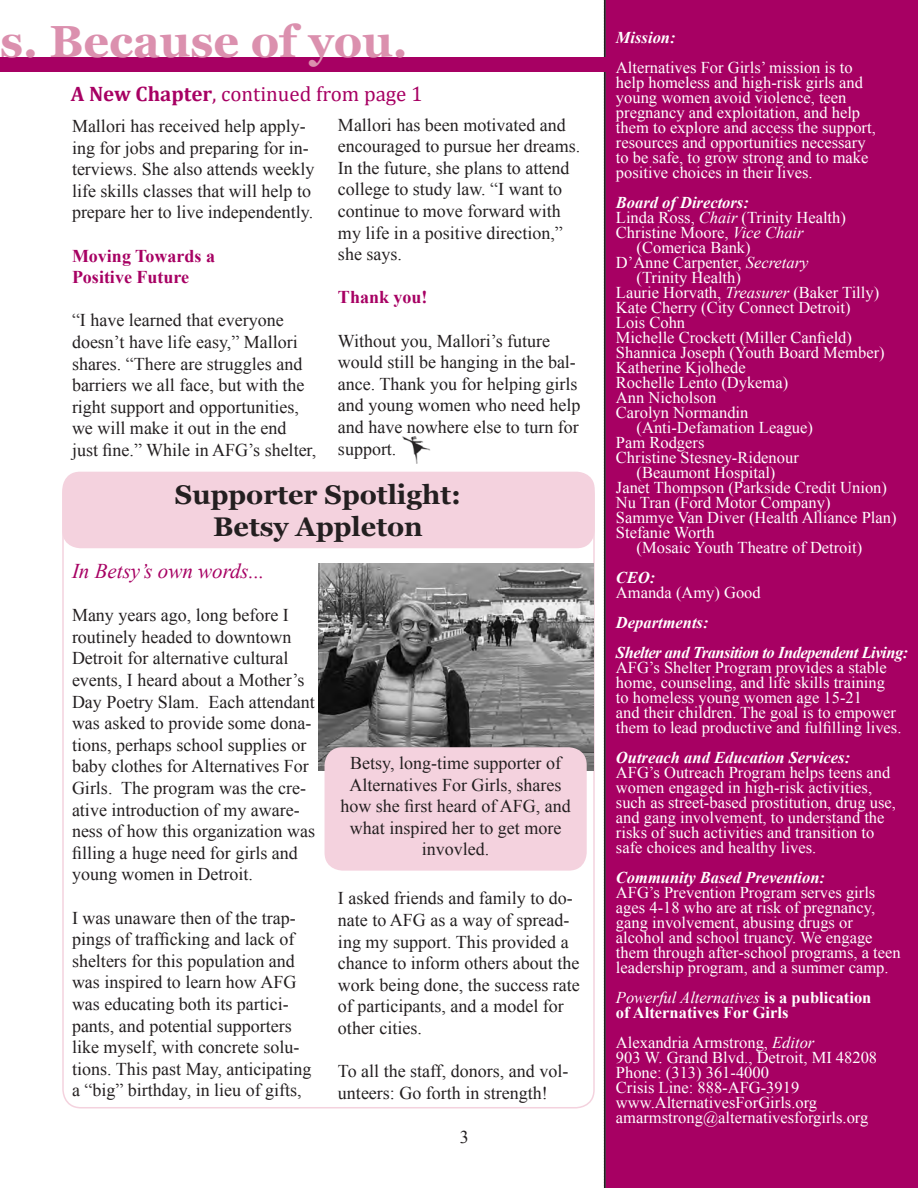
<style>
.page{position:relative;width:918px;height:1188px;background:#fff}
.page>*{position:absolute;margin:0;border:0;box-sizing:border-box;transform-origin:0 0}
.t1{font:700 45px "Georgia";color:#db90ae}
.t2{font:700 27px "Georgia";color:#231f20}
.t3{font:21px "Cambria";color:#a70063}
.t4{font:italic 21px "Times New Roman";color:#a70063}
.t5{font:18px/21.6px "Times New Roman";color:#231f20}
.t6{font:700 18px "Times New Roman";color:#a70063}
.t7{font:16.5px/15px "Times New Roman";color:#fff}
.t8{font:italic 700 16.5px "Times New Roman";color:#fff}
.t9{font:italic 16.5px "Times New Roman";color:#fff}
.t10{font:700 16.5px "Times New Roman";color:#fff}
.s1{font-weight:700}
.s2{font-style:italic}
.s3{font-weight:700;font-style:italic}
.s4{font-weight:700;font-style:normal}
</style>
<div class="page">
<div style="left:604px;top:0;width:314px;height:1188px;background:#a70063"></div>
<div style="left:0;top:57px;width:605px;height:15px;background:#a70063"></div>
<img style="left:402px;top:436px;width:28px;height:27px">
<div style="left:62px;top:472px;width:533px;height:76px;background:#f4d2de;border-radius:18px"></div>
<img style="left:318px;top:563px;width:275px;height:207px">
<div style="left:325px;top:747px;width:262px;height:124px;background:#f4d2de;border-radius:18px"></div>
<h1 class="t1" style="left:0;top:12px;width:409px">s. Because of you.</h1>
<p class="t3" style="left:71px;top:81px;width:354px"><span class="s1">A New Chapter</span>, continued from page 1</p>
<p class="t5" style="left:72px;top:115px;width:244px">Mallori has received help apply&shy;ing for jobs and preparing for in&shy;terviews. She also attends weekly life skills classes that will help to prepare her to live independently.</p>
<p class="t6" style="left:72px;top:243px;width:145px">Moving Towards a</p>
<p class="t6" style="left:72px;top:265px;width:119px">Positive Future</p>
<p class="t5" style="left:72px;top:309px;width:246px">“I have learned that everyone doesn’t have life easy,” Mallori shares. “There are struggles and barriers we all face, but with the right support and opportunities, we will make it out in the end just fine.” While in AFG’s shelter,</p>
<p class="t5" style="left:338px;top:113px;width:244px">Mallori has been motivated and encouraged to pursue her dreams.<br>In the future, she plans to attend college to study law. “I want to continue to move forward with my life in a positive direction,” she says.</p>
<p class="t6" style="left:338px;top:285px;width:91px">Thank you!</p>
<p class="t5" style="left:338px;top:329px;width:244px">Without you, Mallori’s future would still be hanging in the bal&shy;ance. Thank you for helping girls and young women who need help and have nowhere else to turn for support.</p>
<p class="t2" style="left:175px;top:477px;width:288px">Supporter Spotlight:</p>
<p class="t2" style="left:213px;top:509px;width:211px">Betsy Appleton</p>
<p class="t4" style="left:72px;top:556px;width:194px">In Betsy’s own words...</p>
<p class="t5" style="left:72px;top:604px;width:245px">Many years ago, long before I routinely headed to downtown<br>Detroit for alternative cultural events, I heard about a Mother’s<br>Day Poetry Slam. Each attendant was asked to provide some dona&shy;tions, perhaps school supplies or baby clothes for Alternatives For<br>Girls. The program was the cre&shy;ative introduction of my aware&shy;ness of how this organization was filling a huge need for girls and young women in Detroit.</p>
<p class="t5" style="left:72px;top:906px;width:241px">I was unaware then of the trap&shy;pings of trafficking and lack of shelters for this population and was inspired to learn how AFG was educating both its partici&shy;pants, and potential supporters like myself, with concrete solu&shy;tions. This past May, anticipating a “big” birthday, in lieu of gifts,</p>
<p class="t5" style="left:350px;top:752px;width:212px">Betsy, long-time supporter of</p>
<p class="t5" style="left:340px;top:774px;width:232px;text-align:center">Alternatives For Girls, shares how she first heard of AFG, and what inspired her to get more invovled.</p>
<p class="t5" style="left:338px;top:887px;width:243px">I asked friends and family to do&shy;nate to AFG as a way of spread&shy;ing my support. This provided a chance to inform others about the work being done, the success rate of participants, and a model for other cities.</p>
<p class="t5" style="left:338px;top:1060px;width:232px">To all the staff, donors, and vol&shy;unteers: Go forth in strength!</p>
<p class="t5" style="left:460px;top:1126px;width:10px">3</p>
<p class="t8" style="left:616px;top:26px;width:61px">Mission:</p>
<p class="t7" style="left:616px;top:60px;width:238px">Alternatives For Girls’ mission is to</p>
<p class="t7" style="left:616px;top:75px;width:249px">help homeless and high-risk girls and</p>
<p class="t7" style="left:616px;top:90px;width:232px">young women avoid violence, teen</p>
<p class="t7" style="left:616px;top:105px;width:246px">pregnancy and exploitation, and help</p>
<p class="t7" style="left:616px;top:120px;width:261px">them to explore and access the support,</p>
<p class="t7" style="left:616px;top:135px;width:251px">resources and opportunities necessary</p>
<p class="t7" style="left:616px;top:150px;width:254px">to be safe, to grow strong and to make</p>
<p class="t7" style="left:616px;top:165px;width:198px">positive choices in their lives.</p>
<p class="t8" style="left:616px;top:191px;width:134px">Board of Directors:</p>
<p class="t7" style="left:616px;top:210px;width:231px">Linda Ross, <span class="s2">Chair</span> (Trinity Health)</p>
<p class="t7" style="left:637px;top:225px;width:168px;text-indent:-21px">Christine Moore, <span class="s2">Vice Chair </span>(Comerica Bank)</p>
<p class="t7" style="left:637px;top:255px;width:173px;text-indent:-21px">D’Anne Carpenter, <span class="s2">Secretary </span>(Trinity Health)</p>
<p class="t7" style="left:616px;top:285px;width:265px">Laurie Horvath, <span class="s2">Treasurer</span> (Baker Tilly)</p>
<p class="t7" style="left:616px;top:300px;width:236px">Kate Cherry (City Connect Detroit)</p>
<p class="t7" style="left:616px;top:315px;width:71px">Lois Cohn</p>
<p class="t7" style="left:616px;top:330px;width:238px">Michelle Crockett (Miller Canfield)</p>
<p class="t7" style="left:616px;top:345px;width:270px">Shannica Joseph (Youth Board Member)</p>
<p class="t7" style="left:616px;top:360px;width:131px">Katherine Kjolhede</p>
<p class="t7" style="left:616px;top:375px;width:174px">Rochelle Lento (Dykema)</p>
<p class="t7" style="left:616px;top:390px;width:102px">Ann Nicholson</p>
<p class="t7" style="left:637px;top:405px;width:178px;text-indent:-21px">Carolyn Normandin (Anti-Defamation League)</p>
<p class="t7" style="left:616px;top:435px;width:90px">Pam Rodgers</p>
<p class="t7" style="left:616px;top:450px;width:184px;text-align:center">Christine Stesney-Ridenour (Beaumont Hospital)</p>
<p class="t7" style="left:616px;top:480px;width:273px">Janet Thompson (Parkside Credit Union)</p>
<p class="t7" style="left:616px;top:495px;width:216px">Nu Tran (Ford Motor Company)</p>
<p class="t7" style="left:616px;top:510px;width:282px">Sammye Van Diver (Health Alliance Plan)</p>
<p class="t7" style="left:637px;top:525px;width:227px;text-indent:-21px">Stefanie Worth<br>(Mosaic Youth Theatre of Detroit)</p>
<p class="t8" style="left:616px;top:566px;width:41px">CEO:</p>
<p class="t7" style="left:616px;top:585px;width:146px">Amanda (Amy) Good</p>
<p class="t8" style="left:616px;top:611px;width:94px">Departments:</p>
<p class="t7" style="left:616px;top:645px;width:294px"><span class="s3">Shelter and Transition to Independent Living:<br></span>AFG’s Shelter Program provides a stable home, counseling, and life skills training<br>to homeless young women age 15-21<br>and their children. The goal is to empower them to lead productive and fulfilling lives.</p>
<p class="t7" style="left:616px;top:750px;width:282px"><span class="s3">Outreach and Education Services:<br></span>AFG’s Outreach Program helps teens and women engaged in high-risk activities, such as street-based prostitution, drug use, and gang involvement, to understand the risks of such activities and transition to safe choices and healthy lives.</p>
<p class="t7" style="left:616px;top:870px;width:286px"><span class="s3">Community Based Prevention:<br></span>AFG’s Prevention Program serves girls ages 4-18 who are at risk of pregnancy, gang involvement, abusing drugs or alcohol and school truancy. We engage them through after-school programs, a teen leadership program, and a summer camp.</p>
<p class="t9" style="left:616px;top:986px;width:257px">Powerful Alternatives <span class="s4">is a publication</span></p>
<p class="t10" style="left:616px;top:1001px;width:174px">of Alternatives For Girls</p>
<p class="t7" style="left:616px;top:1035px;width:200px">Alexandria Armstrong, <span class="s2">Editor</span></p>
<p class="t7" style="left:616px;top:1050px;width:263px">903 W. Grand Blvd., Detroit, MI 48208</p>
<p class="t7" style="left:616px;top:1065px;width:155px">Phone: (313) 361-4000</p>
<p class="t7" style="left:616px;top:1080px;width:185px">Crisis Line: 888-AFG-3919</p>
<p class="t7" style="left:616px;top:1095px;width:203px">www.AlternativesForGirls.org</p>
<p class="t7" style="left:616px;top:1110px;width:254px">amarmstrong@alternativesforgirls.org</p>
</div>
